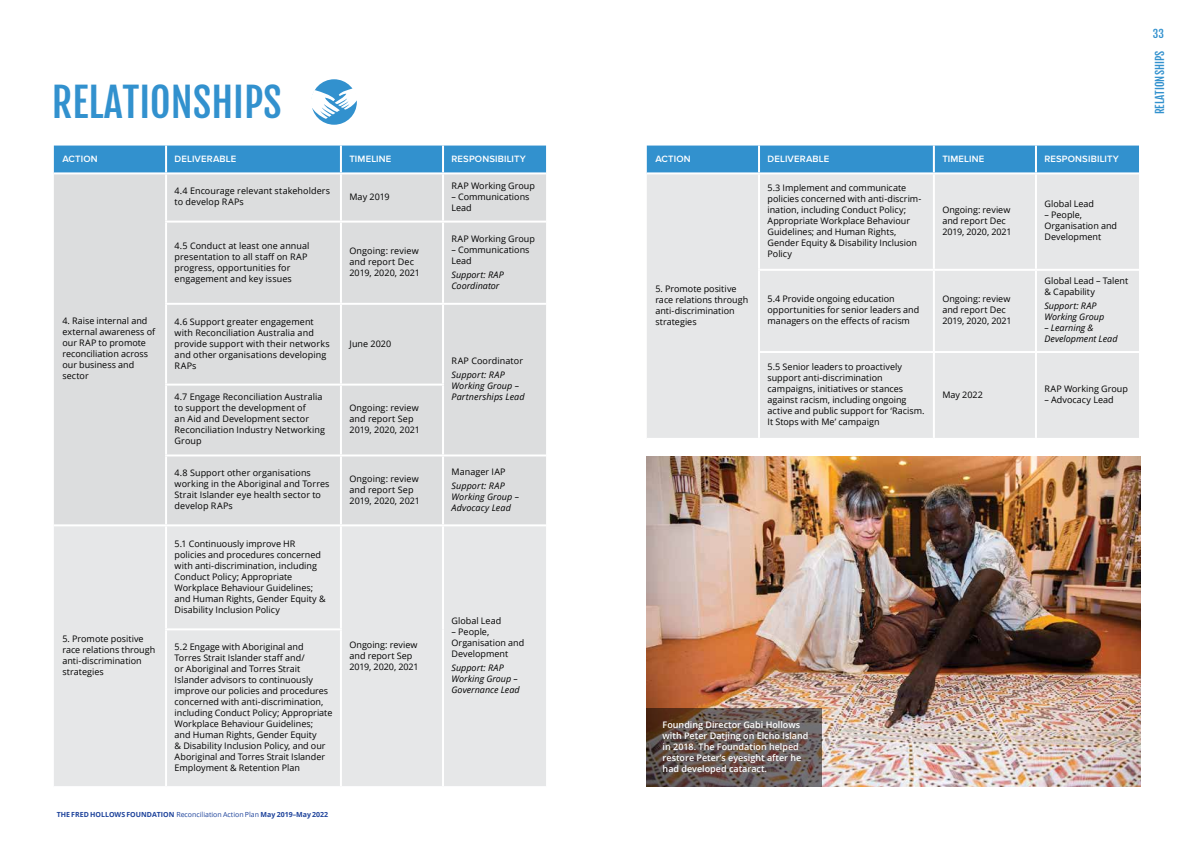
<style>
.page{position:relative;width:1191px;height:842px;background:#fff}
.page>*{position:absolute;margin:0;border:0;box-sizing:border-box;transform-origin:0 0}
.t1{font:40px "Fjalla One";color:#3291ce}
.t2{font:11px "Fjalla One";color:#3291ce}
.t3{font:600 9.5px "Proxima Nova";letter-spacing:.015em;color:#fff}
.t4{font:9px/11px "Open Sans";color:#000}
.t5{font:italic 9px/11px "Open Sans";letter-spacing:.005em;color:#000}
.t6{font:600 9px/11px "Open Sans";color:#fff}
.t7{font:700 7px "Open Sans";color:#1e439b}
.s1{font-weight:400}
</style>
<div class="page">
<div style="left:647px;top:146px;width:492px;height:26px;background:#3291ce"></div>
<div style="left:647px;top:174px;width:492px;height:264px;background:#e6e7e8"></div>
<hr style="left:758px;top:174px;width:2px;height:95px;background:#fff">
<hr style="left:758px;top:271px;width:2px;height:80px;background:#fff">
<hr style="left:758px;top:353px;width:2px;height:85px;background:#fff">
<hr style="left:933px;top:146px;width:2px;height:26px;background:#fff">
<hr style="left:1035px;top:146px;width:2px;height:26px;background:#fff">
<hr style="left:758px;top:146px;width:2px;height:26px;background:#fff">
<hr style="left:758px;top:269px;width:176px;height:2px;background:#fff">
<hr style="left:934px;top:269px;width:102px;height:2px;background:#fff">
<hr style="left:1036px;top:269px;width:103px;height:2px;background:#fff">
<hr style="left:758px;top:351px;width:176px;height:2px;background:#fff">
<hr style="left:934px;top:351px;width:102px;height:2px;background:#fff">
<hr style="left:1036px;top:351px;width:103px;height:2px;background:#fff">
<hr style="left:933px;top:174px;width:2px;height:95px;background:#fff">
<hr style="left:933px;top:271px;width:2px;height:80px;background:#fff">
<hr style="left:933px;top:353px;width:2px;height:85px;background:#fff">
<hr style="left:1035px;top:174px;width:2px;height:95px;background:#fff">
<hr style="left:1035px;top:271px;width:2px;height:80px;background:#fff">
<hr style="left:1035px;top:353px;width:2px;height:85px;background:#fff">
<div style="left:54px;top:146px;width:492px;height:26px;background:#3291ce"></div>
<div style="left:54px;top:174px;width:492px;height:350px;background:#dcddde"></div>
<div style="left:54px;top:526px;width:492px;height:260px;background:#e6e7e8"></div>
<hr style="left:165px;top:174px;width:2px;height:47px;background:#fff">
<hr style="left:165px;top:223px;width:2px;height:80px;background:#fff">
<hr style="left:165px;top:305px;width:2px;height:79px;background:#fff">
<hr style="left:165px;top:386px;width:2px;height:68px;background:#fff">
<hr style="left:165px;top:456px;width:2px;height:68px;background:#fff">
<hr style="left:165px;top:526px;width:2px;height:102px;background:#fff">
<hr style="left:165px;top:630px;width:2px;height:156px;background:#fff">
<hr style="left:340px;top:146px;width:2px;height:26px;background:#fff">
<hr style="left:442px;top:146px;width:2px;height:26px;background:#fff">
<hr style="left:165px;top:146px;width:2px;height:26px;background:#fff">
<hr style="left:165px;top:221px;width:176px;height:2px;background:#fff">
<hr style="left:341px;top:221px;width:102px;height:2px;background:#fff">
<hr style="left:443px;top:221px;width:103px;height:2px;background:#fff">
<hr style="left:165px;top:303px;width:176px;height:2px;background:#fff">
<hr style="left:341px;top:303px;width:102px;height:2px;background:#fff">
<hr style="left:443px;top:303px;width:103px;height:2px;background:#fff">
<hr style="left:165px;top:384px;width:176px;height:2px;background:#fff">
<hr style="left:341px;top:384px;width:103px;height:2px;background:#fff">
<hr style="left:165px;top:454px;width:176px;height:2px;background:#fff">
<hr style="left:341px;top:454px;width:102px;height:2px;background:#fff">
<hr style="left:443px;top:454px;width:103px;height:2px;background:#fff">
<hr style="left:165px;top:628px;width:177px;height:2px;background:#fff">
<hr style="left:340px;top:174px;width:2px;height:47px;background:#fff">
<hr style="left:340px;top:223px;width:2px;height:80px;background:#fff">
<hr style="left:340px;top:305px;width:2px;height:79px;background:#fff">
<hr style="left:340px;top:386px;width:2px;height:68px;background:#fff">
<hr style="left:340px;top:456px;width:2px;height:68px;background:#fff">
<hr style="left:340px;top:526px;width:2px;height:102px;background:#fff">
<hr style="left:340px;top:630px;width:2px;height:156px;background:#fff">
<hr style="left:442px;top:174px;width:2px;height:47px;background:#fff">
<hr style="left:442px;top:223px;width:2px;height:80px;background:#fff">
<hr style="left:442px;top:305px;width:2px;height:79px;background:#fff">
<hr style="left:442px;top:386px;width:2px;height:68px;background:#fff">
<hr style="left:442px;top:456px;width:2px;height:68px;background:#fff">
<hr style="left:442px;top:526px;width:2px;height:103px;background:#fff">
<hr style="left:442px;top:629px;width:2px;height:157px;background:#fff">
<div style="left:311px;top:79px;width:46px;height:46px;background:#3291ce;border-radius:50%"></div>
<svg style="left:311px;top:88px;width:46px;height:31px"></svg>
<img style="left:647px;top:457px;width:493px;height:330px">
<svg style="left:647px;top:708px;width:175px;height:78px;background:#63544e"></svg>
<h1 class="t1" style="left:52px;top:77px;width:231px">RELATIONSHIPS</h1>
<p class="t3" style="left:62px;top:153px;width:37px">ACTION</p>
<p class="t3" style="left:175px;top:153px;width:63px">DELIVERABLE</p>
<p class="t3" style="left:349px;top:153px;width:43px">TIMELINE</p>
<p class="t3" style="left:451px;top:153px;width:76px">RESPONSIBILITY</p>
<p class="t4" style="left:62px;top:315px;width:94px">4. Raise internal and external awareness of our RAP to promote reconciliation across our business and sector</p>
<p class="t4" style="left:62px;top:633px;width:94px">5. Promote positive race relations through anti-discrimination strategies</p>
<p class="t4" style="left:175px;top:185px;width:157px">4.4 Encourage relevant stakeholders to develop RAPs</p>
<p class="t4" style="left:349px;top:191px;width:42px">May 2019</p>
<p class="t4" style="left:175px;top:240px;width:136px">4.5 Conduct at least one annual presentation to all staff on RAP progress, opportunities for engagement and key issues</p>
<p class="t4" style="left:349px;top:245px;width:72px">Ongoing: review and report Dec<br>2019, 2020, 2021</p>
<p class="t4" style="left:175px;top:316px;width:157px">4.6 Support greater engagement with Reconciliation Australia and provide support with their networks and other organisations developing<br>RAPs</p>
<p class="t4" style="left:349px;top:338px;width:43px">June 2020</p>
<p class="t4" style="left:451px;top:180px;width:85px">RAP Working Group</p>
<p class="t4" style="left:451px;top:191px;width:79px">– Communications<br>Lead</p>
<p class="t4" style="left:451px;top:233px;width:85px">RAP Working Group</p>
<p class="t4" style="left:451px;top:244px;width:79px">– Communications<br>Lead</p>
<p class="t5" style="left:451px;top:268px;width:54px">Support: RAP<br>Coordinator</p>
<p class="t4" style="left:451px;top:355px;width:73px">RAP Coordinator</p>
<p class="t5" style="left:451px;top:369px;width:69px">Support: RAP<br>Working Group –</p>
<p class="t4" style="left:175px;top:391px;width:149px">4.7 Engage Reconciliation Australia</p>
<p class="t5" style="left:451px;top:391px;width:75px">Partnerships Lead</p>
<p class="t4" style="left:175px;top:402px;width:152px">to support the development of<br>an Aid and Development sector<br>Reconciliation Industry Networking<br>Group</p>
<p class="t4" style="left:349px;top:402px;width:72px">Ongoing: review and report Sep<br>2019, 2020, 2021</p>
<p class="t4" style="left:175px;top:467px;width:156px">4.8 Support other organisations working in the Aboriginal and Torres<br>Strait Islander eye health sector to develop RAPs</p>
<p class="t4" style="left:349px;top:473px;width:72px">Ongoing: review and report Sep<br>2019, 2020, 2021</p>
<p class="t4" style="left:451px;top:466px;width:56px">Manager IAP</p>
<p class="t5" style="left:451px;top:480px;width:69px">Support: RAP<br>Working Group –<br>Advocacy Lead</p>
<p class="t4" style="left:175px;top:538px;width:152px">5.1 Continuously improve HR policies and procedures concerned with anti-discrimination, including<br>Conduct Policy; Appropriate<br>Workplace Behaviour Guidelines; and Human Rights, Gender Equity &amp;<br>Disability Inclusion Policy</p>
<p class="t4" style="left:175px;top:641px;width:159px">5.2 Engage with Aboriginal and Torres Strait Islander staff and/<br>or Aboriginal and Torres Strait Islander advisors to continuously improve our policies and procedures concerned with anti-discrimination, including Conduct Policy; Appropriate Workplace Behaviour Guidelines;<br>and Human Rights, Gender Equity<br>&amp; Disability Inclusion Policy, and our Aboriginal and Torres Strait Islander Employment &amp; Retention Plan</p>
<p class="t4" style="left:349px;top:638px;width:71px">Ongoing: review and report Sep<br>2019, 2020, 2021</p>
<p class="t4" style="left:451px;top:615px;width:51px">Global Lead</p>
<p class="t4" style="left:451px;top:626px;width:74px">– People,<br>Organisation and<br>Development</p>
<p class="t5" style="left:451px;top:662px;width:70px">Support: RAP<br>Working Group –<br>Governance Lead</p>
<p class="t7" style="left:57px;top:809px;width:273px">THE FRED HOLLOWS FOUNDATION <span class="s1">Reconciliation Action Plan</span> May 2019–May 2022</p>
<p class="t3" style="left:655px;top:153px;width:37px">ACTION</p>
<p class="t3" style="left:767px;top:153px;width:63px">DELIVERABLE</p>
<p class="t3" style="left:942px;top:153px;width:43px">TIMELINE</p>
<p class="t3" style="left:1044px;top:153px;width:76px">RESPONSIBILITY</p>
<p class="t4" style="left:655px;top:283px;width:94px">5. Promote positive race relations through anti-discrimination strategies</p>
<p class="t4" style="left:767px;top:182px;width:155px">5.3 Implement and communicate policies concerned with anti-discrim&shy;ination, including Conduct Policy;<br>Appropriate Workplace Behaviour<br>Guidelines; and Human Rights,<br>Gender Equity &amp; Disability Inclusion<br>Policy</p>
<p class="t4" style="left:942px;top:204px;width:71px">Ongoing: review and report Dec<br>2019, 2020, 2021</p>
<p class="t4" style="left:767px;top:293px;width:153px">5.4 Provide ongoing education opportunities for senior leaders and managers on the effects of racism</p>
<p class="t4" style="left:942px;top:293px;width:71px">Ongoing: review and report Dec<br>2019, 2020, 2021</p>
<p class="t4" style="left:767px;top:361px;width:158px">5.5 Senior leaders to proactively support anti-discrimination campaigns, initiatives or stances against racism, including ongoing active and public support for ‘Racism.<br>It Stops with Me’ campaign</p>
<p class="t4" style="left:942px;top:389px;width:42px">May 2022</p>
<p class="t4" style="left:1044px;top:198px;width:51px">Global Lead</p>
<p class="t4" style="left:1044px;top:209px;width:74px">– People,<br>Organisation and<br>Development</p>
<p class="t4" style="left:1044px;top:275px;width:85px">Global Lead – Talent &amp; Capability</p>
<p class="t5" style="left:1044px;top:300px;width:61px">Support: RAP<br>Working Group</p>
<p class="t5" style="left:1044px;top:322px;width:75px">– Learning &amp;<br>Development Lead</p>
<p class="t4" style="left:1044px;top:383px;width:85px">RAP Working Group</p>
<p class="t4" style="left:1044px;top:394px;width:71px">– Advocacy Lead</p>
<p class="t2" style="left:1152px;top:27px;width:13px">33</p>
<p class="t2" style="left:1153px;top:114px;width:65px;rotate:-90deg">RELATIONSHIPS</p>
<p class="t6" style="left:662px;top:719px;width:147px">Founding Director Gabi Hollows with Peter Datjing on Elcho Island in 2018. The Foundation helped restore Peter’s eyesight after he had developed cataract.</p>
</div>
